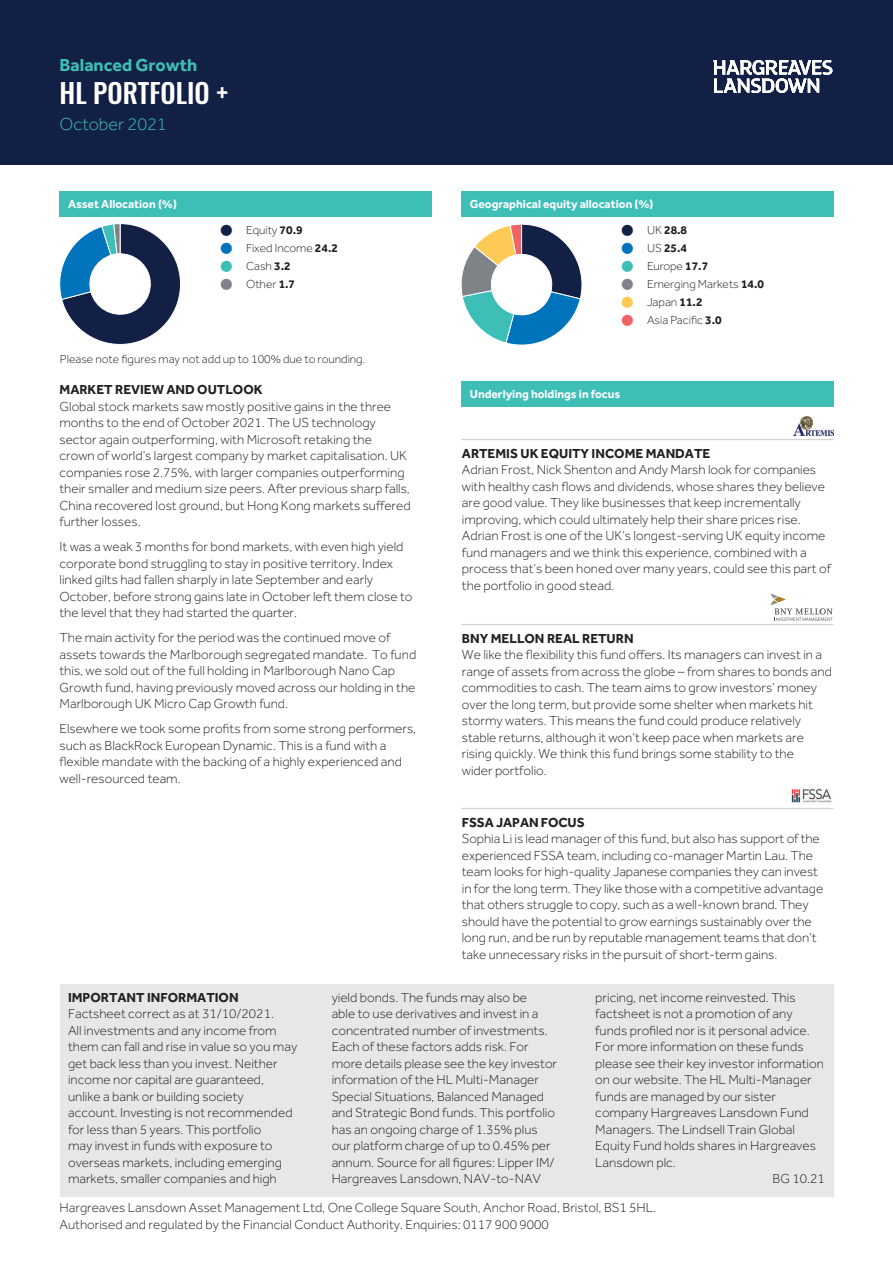
<style>
.page{position:relative;width:893px;height:1263px;background:#fff}
.page>*{position:absolute;margin:0;border:0;box-sizing:border-box;transform-origin:0 0}
.t1{font:500 27px "Oswald";color:#fff}
.t2{font:700 18px "Effra";color:#3dbfb8}
.t3{font:300 18px "Effra";color:#3dbfb8}
.t4{font:300 13.5px/16.5px "Effra";color:#231f20}
.t5{font:700 13.5px "Effra";color:#231f20}
.t6{font:300 12px "Effra";color:#231f20}
.t7{font:700 12px "Effra";color:#fff}
.t8{font:700 12px "Effra";color:#231f20}
.s1{color:#122046}
.s2{font-weight:700}
.s3{color:#0073bd}
.s4{color:#3dbfb8}
.s5{color:#7f8286}
.s6{font-weight:300}
.s7{color:#fec955}
.s8{color:#f16364}
</style>
<div class="page">
<img style="left:793px;top:417px;width:41px;height:19px">
<img style="left:791px;top:788px;width:41px;height:15px">
<svg style="left:770px;top:593px;width:62px;height:28px"></svg>
<div style="left:0;top:0;width:893px;height:165px;background:#122046"></div>
<svg style="left:713px;top:60px;width:119px;height:33px"></svg>
<div style="left:461px;top:191px;width:372px;height:26px;background:#3dbfb8"></div>
<div style="left:60px;top:191px;width:372px;height:26px;background:#3dbfb8"></div>
<svg style="left:461px;top:224px;width:121px;height:122px"></svg>
<svg style="left:59px;top:223px;width:122px;height:122px"></svg>
<div style="left:60px;top:984px;width:773px;height:213px;background:#e6e7e9"></div>
<hr style="left:461px;top:439px;width:372px;height:1px;background:#d1d2d4">
<hr style="left:461px;top:624px;width:372px;height:1px;background:#d1d2d4">
<hr style="left:461px;top:808px;width:372px;height:1px;background:#d1d2d4">
<div style="left:461px;top:382px;width:372px;height:25px;background:#3dbfb8"></div>
<h2 class="t2" style="left:60px;top:54px;width:139px">Balanced Growth</h2>
<h1 class="t1" style="left:60px;top:79px;width:170px">HL PORTFOLIO +</h1>
<h2 class="t3" style="left:60px;top:114px;width:109px">October 2021</h2>
<p class="t7" style="left:68px;top:197px;width:110px">Asset Allocation (%)</p>
<p class="t7" style="left:470px;top:197px;width:185px">Geographical equity allocation (%)</p>
<p class="t6" style="left:221px;top:223px;width:84px"><span class="s1">●</span> Equity <span class="s2">70.9</span></p>
<p class="t6" style="left:221px;top:241px;width:119px"><span class="s3">●</span> Fixed Income <span class="s2">24.2</span></p>
<p class="t6" style="left:221px;top:259px;width:72px"><span class="s4">●</span> Cash <span class="s2">3.2</span></p>
<p class="t6" style="left:221px;top:277px;width:76px"><span class="s5">●</span> Other <span class="s2">1.7</span></p>
<p class="t8" style="left:621px;top:222px;width:67px"><span class="s1">●</span> <span class="s6">UK</span> 28.8</p>
<p class="t8" style="left:621px;top:240px;width:67px"><span class="s3">●</span> <span class="s6">US</span> 25.4</p>
<p class="t6" style="left:621px;top:259px;width:88px"><span class="s4">●</span> Europe <span class="s2">17.7</span></p>
<p class="t6" style="left:621px;top:277px;width:144px"><span class="s5">●</span> Emerging Markets <span class="s2">14.0</span></p>
<p class="t6" style="left:621px;top:295px;width:83px"><span class="s7">●</span> Japan <span class="s2">11.2</span></p>
<p class="t6" style="left:621px;top:313px;width:102px"><span class="s8">●</span> Asia Pacific <span class="s2">3.0</span></p>
<p class="t6" style="left:60px;top:352px;width:307px">Please note figures may not add up to 100% due to rounding.</p>
<p class="t5" style="left:60px;top:382px;width:205px">MARKET REVIEW AND OUTLOOK</p>
<p class="t4" style="left:60px;top:398px;width:353px">Global stock markets saw mostly positive gains in the three months to the end of October 2021. The US technology sector again outperforming, with Microsoft retaking the<br>crown of world’s largest company by market capitalisation. UK companies rose 2.75%, with larger companies outperforming their smaller and medium size peers. After previous sharp falls, China recovered lost ground, but Hong Kong markets suffered further losses.</p>
<p class="t4" style="left:60px;top:539px;width:354px">It was a weak 3 months for bond markets, with even high yield corporate bond struggling to stay in positive territory. Index linked gilts had fallen sharply in late September and early October, before strong gains late in October left them close to the level that they had started the quarter.</p>
<p class="t4" style="left:60px;top:630px;width:358px">The main activity for the period was the continued move of assets towards the Marlborough segregated mandate. To fund this, we sold out of the full holding in Marlborough Nano Cap Growth fund, having previously moved across our holding in the Marlborough UK Micro Cap Growth fund.</p>
<p class="t4" style="left:60px;top:721px;width:358px">Elsewhere we took some profits from some strong performers, such as BlackRock European Dynamic. This is a fund with a flexible mandate with the backing of a highly experienced and well-resourced team.</p>
<p class="t7" style="left:470px;top:387px;width:152px">Underlying holdings in focus</p>
<p class="t5" style="left:462px;top:445px;width:250px">ARTEMIS UK EQUITY INCOME MANDATE</p>
<p class="t4" style="left:462px;top:461px;width:371px">Adrian Frost, Nick Shenton and Andy Marsh look for companies with healthy cash flows and dividends, whose shares they believe are good value. They like businesses that keep incrementally improving, which could ultimately help their share prices rise.<br>Adrian Frost is one of the UK’s longest-serving UK equity income fund managers and we think this experience, combined with a process that’s been honed over many years, could see this part of the portfolio in good stead.</p>
<p class="t5" style="left:462px;top:630px;width:173px">BNY MELLON REAL RETURN</p>
<p class="t4" style="left:462px;top:646px;width:372px">We like the flexibility this fund offers. Its managers can invest in a range of assets from across the globe – from shares to bonds and commodities to cash. The team aims to grow investors’ money over the long term, but provide some shelter when markets hit stormy waters. This means the fund could produce relatively stable returns, although it won’t keep pace when markets are rising quickly. We think this fund brings some stability to the<br>wider portfolio.</p>
<p class="t5" style="left:462px;top:814px;width:124px">FSSA JAPAN FOCUS</p>
<p class="t4" style="left:462px;top:830px;width:363px">Sophia Li is lead manager of this fund, but also has support of the experienced FSSA team, including co-manager Martin Lau. The team looks for high-quality Japanese companies they can invest in for the long term. They like those with a competitive advantage that others struggle to copy, such as a well-known brand. They should have the potential to grow earnings sustainably over the long run, and be run by reputable management teams that don’t take unnecessary risks in the pursuit of short-term gains.</p>
<p class="t5" style="left:68px;top:989px;width:172px">IMPORTANT INFORMATION</p>
<p class="t4" style="left:68px;top:1006px;width:231px">Factsheet correct as at 31/10/2021.<br>All investments and any income from them can fall and rise in value so you may get back less than you invest. Neither income nor capital are guaranteed, unlike a bank or building society<br>account. Investing is not recommended for less than 5 years. This portfolio<br>may invest in funds with exposure to overseas markets, including emerging markets, smaller companies and high</p>
<p class="t4" style="left:332px;top:989px;width:227px">yield bonds. The funds may also be<br>able to use derivatives and invest in a concentrated number of investments.<br>Each of these factors adds risk. For more details please see the key investor information of the HL Multi-Manager Special Situations, Balanced Managed and Strategic Bond funds. This portfolio has an ongoing charge of 1.35% plus our platform charge of up to 0.45% per annum. Source for all figures: Lipper IM/ Hargreaves Lansdown, NAV-to-NAV</p>
<p class="t4" style="left:595px;top:989px;width:202px">pricing, net income reinvested. This</p>
<p class="t4" style="left:595px;top:1006px;width:199px">factsheet is not a promotion of any</p>
<p class="t4" style="left:595px;top:1022px;width:216px">funds profiled nor is it personal advice.</p>
<p class="t4" style="left:595px;top:1039px;width:210px">For more information on these funds</p>
<p class="t4" style="left:595px;top:1055px;width:230px">please see their key investor information</p>
<p class="t4" style="left:595px;top:1072px;width:218px">on our website. The HL Multi-Manager</p>
<p class="t4" style="left:595px;top:1088px;width:182px">funds are managed by our sister</p>
<p class="t4" style="left:595px;top:1105px;width:215px">company Hargreaves Lansdown Fund</p>
<p class="t4" style="left:595px;top:1121px;width:201px">Managers. The Lindsell Train Global</p>
<p class="t4" style="left:595px;top:1138px;width:222px">Equity Fund holds shares in Hargreaves</p>
<p class="t4" style="left:595px;top:1154px;width:82px">Lansdown plc.</p>
<p class="t4" style="left:773px;top:1171px;width:54px">BG 10.21</p>
<p class="t4" style="left:60px;top:1200px;width:598px">Hargreaves Lansdown Asset Management Ltd, One College Square South, Anchor Road, Bristol, BS1 5HL.<br>Authorised and regulated by the Financial Conduct Authority. Enquiries: 0117 900 9000</p>
</div>
